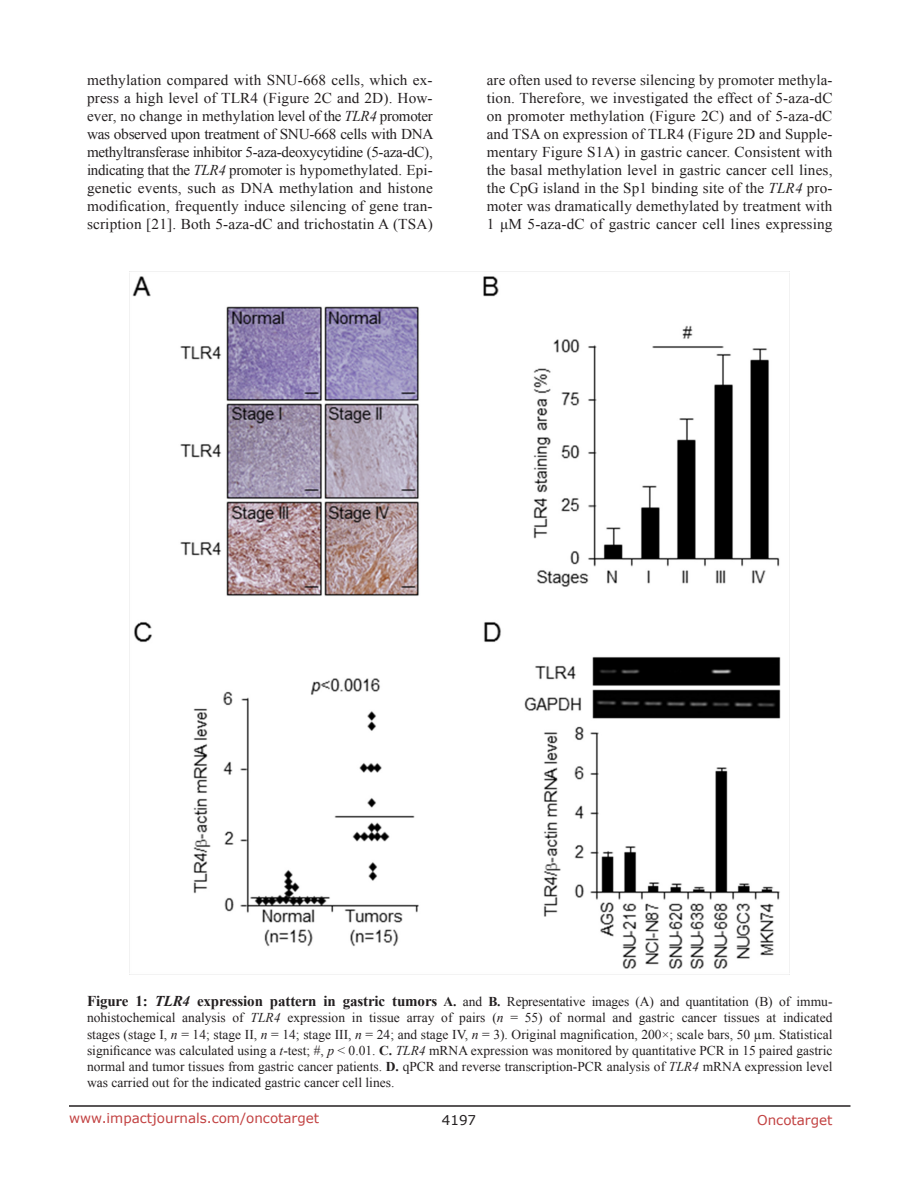
<style>
.page{position:relative;width:918px;height:1188px;background:#fff}
.page>*{position:absolute;margin:0;border:0;box-sizing:border-box;transform-origin:0 0}
.BodyText{font:15px/18px "Times New Roman";letter-spacing:.01em;color:#231f20;text-align:justify}
.figuretext{font:13.5px/16.2px "Times New Roman";color:#231f20;text-align:justify}
.t1{font:13.5px "Verdana";color:#c24141}
.Folio{font:13.5px "Verdana";color:#231f20}
.s1{font-style:italic}
.s2{font-weight:700;font-size:15px}
.s3{font-weight:700;font-style:italic;font-size:15px}
.s4{font-weight:700}
</style>
<div class="page">
<hr style="left:69px;top:1105px;width:781px;height:2px;background:#231f20">
<img style="left:130px;top:273px;width:660px;height:702px">
<p class="BodyText" style="left:87px;top:71px;width:348px">methylation compared with SNU-668 cells, which ex&shy;press a high level of TLR4 (Figure 2C and 2D). How&shy;ever, no change in methylation level of the <span class="s1">TLR4</span> promoter was observed upon treatment of SNU-668 cells with DNA methyltransferase inhibitor 5-aza-deoxycytidine (5-aza-dC), indicating that the <span class="s1">TLR4</span> promoter is hypomethylated. Epi&shy;genetic events, such as DNA methylation and histone modification, frequently induce silencing of gene tran&shy;scription [21]. Both 5-aza-dC and trichostatin A (TSA)</p>
<p class="BodyText" style="left:487px;top:71px;width:347px">are often used to reverse silencing by promoter methyla&shy;tion. Therefore, we investigated the effect of 5-aza-dC on promoter methylation (Figure 2C) and of 5-aza-dC and TSA on expression of TLR4 (Figure 2D and Supple&shy;mentary Figure S1A) in gastric cancer. Consistent with the basal methylation level in gastric cancer cell lines, the CpG island in the Sp1 binding site of the <span class="s1">TLR4</span> pro&shy;moter was dramatically demethylated by treatment with 1 μM 5-aza-dC of gastric cancer cell lines expressing</p>
<p class="figuretext" style="left:87px;top:993px;width:747px"><span class="s2">Figure 1:</span> <span class="s3">TLR4</span> <span class="s2">expression pattern in gastric tumors</span> <span class="s4">A.</span> and <span class="s4">B.</span> Representative images (A) and quantitation (B) of immu&shy;nohistochemical analysis of <span class="s1">TLR4</span> expression in tissue array of pairs (<span class="s1">n</span> = 55) of normal and gastric cancer tissues at indicated stages (stage I, <span class="s1">n</span> = 14; stage II, <span class="s1">n</span> = 14; stage III, <span class="s1">n</span> = 24; and stage IV, <span class="s1">n</span> = 3). Original magnification, 200×; scale bars, 50 µm. Statistical significance was calculated using a <span class="s1">t</span>-test; #, <span class="s1">p</span> &lt; 0.01. <span class="s4">C.</span> <span class="s1">TLR4</span> mRNA expression was monitored by quantitative PCR in 15 paired gastric normal and tumor tissues from gastric cancer patients. <span class="s4">D.</span> qPCR and reverse transcription-PCR analysis of <span class="s1">TLR4</span> mRNA expression level was carried out for the indicated gastric cancer cell lines.</p>
<p class="t1" style="left:69px;top:1109px;width:252px">www.impactjournals.com/oncotarget</p>
<p class="Folio" style="left:442px;top:1111px;width:36px">4197</p>
<p class="t1" style="left:757px;top:1111px;width:77px">Oncotarget</p>
</div>
